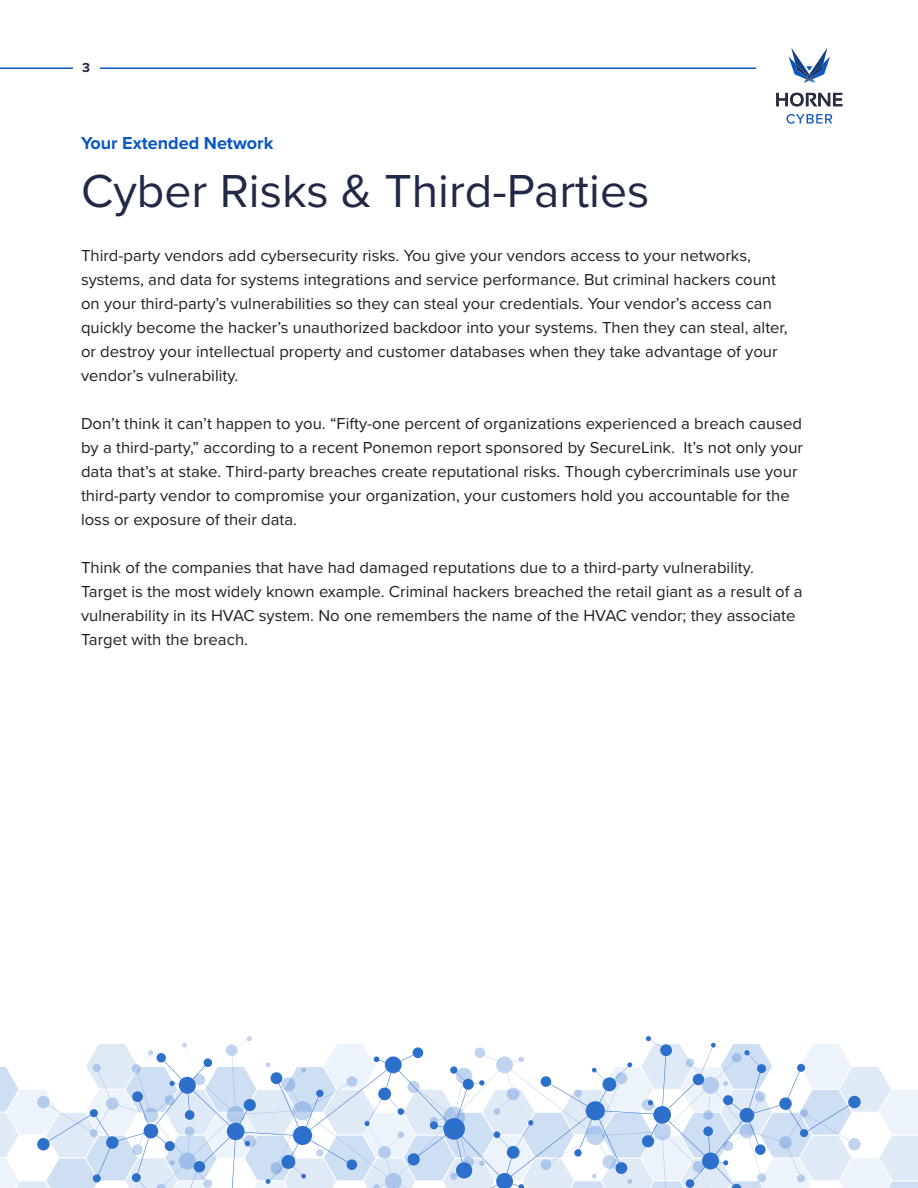
<style>
.page{position:relative;width:918px;height:1188px;background:#fff}
.page>*{position:absolute;margin:0;border:0;box-sizing:border-box;transform-origin:0 0}
.t1{font:48px "Proxima Nova";color:#202945}
.t2{font:700 18px "Proxima Nova";color:#0857c3}
.t3{font:16.5px/24px "Proxima Nova";color:#231f20}
.t4{font:700 13.5px "Proxima Nova";color:#202945}
</style>
<div class="page">
<hr style="left:0;top:68px;width:756px;height:1px;background:#0857c3">
<svg style="left:1px;top:1067px;width:917px;height:121px"></svg>
<svg style="left:37px;top:1036px;width:824px;height:152px"></svg>
<div style="left:73px;top:32px;width:26px;height:78px;background:#fff"></div>
<svg style="left:789px;top:48px;width:41px;height:35px"></svg>
<svg style="left:786px;top:114px;width:46px;height:10px"></svg>
<svg style="left:776px;top:93px;width:67px;height:13px"></svg>
<p class="t4" style="left:82px;top:58px;width:9px">3</p>
<p class="t2" style="left:81px;top:130px;width:194px">Your Extended Network</p>
<p class="t1" style="left:81px;top:155px;width:570px">Cyber Risks &amp; Third-Parties</p>
<p class="t3" style="left:81px;top:243px;width:708px">Third-party vendors add cybersecurity risks. You give your vendors access to your networks, systems, and data for systems integrations and service performance. But criminal hackers count on your third-party’s vulnerabilities so they can steal your credentials. Your vendor’s access can quickly become the hacker’s unauthorized backdoor into your systems. Then they can steal, alter, or destroy your intellectual property and customer databases when they take advantage of your vendor’s vulnerability.</p>
<p class="t3" style="left:81px;top:411px;width:724px">Don’t think it can’t happen to you. “Fifty-one percent of organizations experienced a breach caused by a third-party,” according to a recent Ponemon report sponsored by SecureLink. It’s not only your data that’s at stake. Third-party breaches create reputational risks. Though cybercriminals use your third-party vendor to compromise your organization, your customers hold you accountable for the loss or exposure of their data.</p>
<p class="t3" style="left:81px;top:555px;width:723px">Think of the companies that have had damaged reputations due to a third-party vulnerability.<br>Target is the most widely known example. Criminal hackers breached the retail giant as a result of a vulnerability in its HVAC system. No one remembers the name of the HVAC vendor; they associate Target with the breach.</p>
</div>
